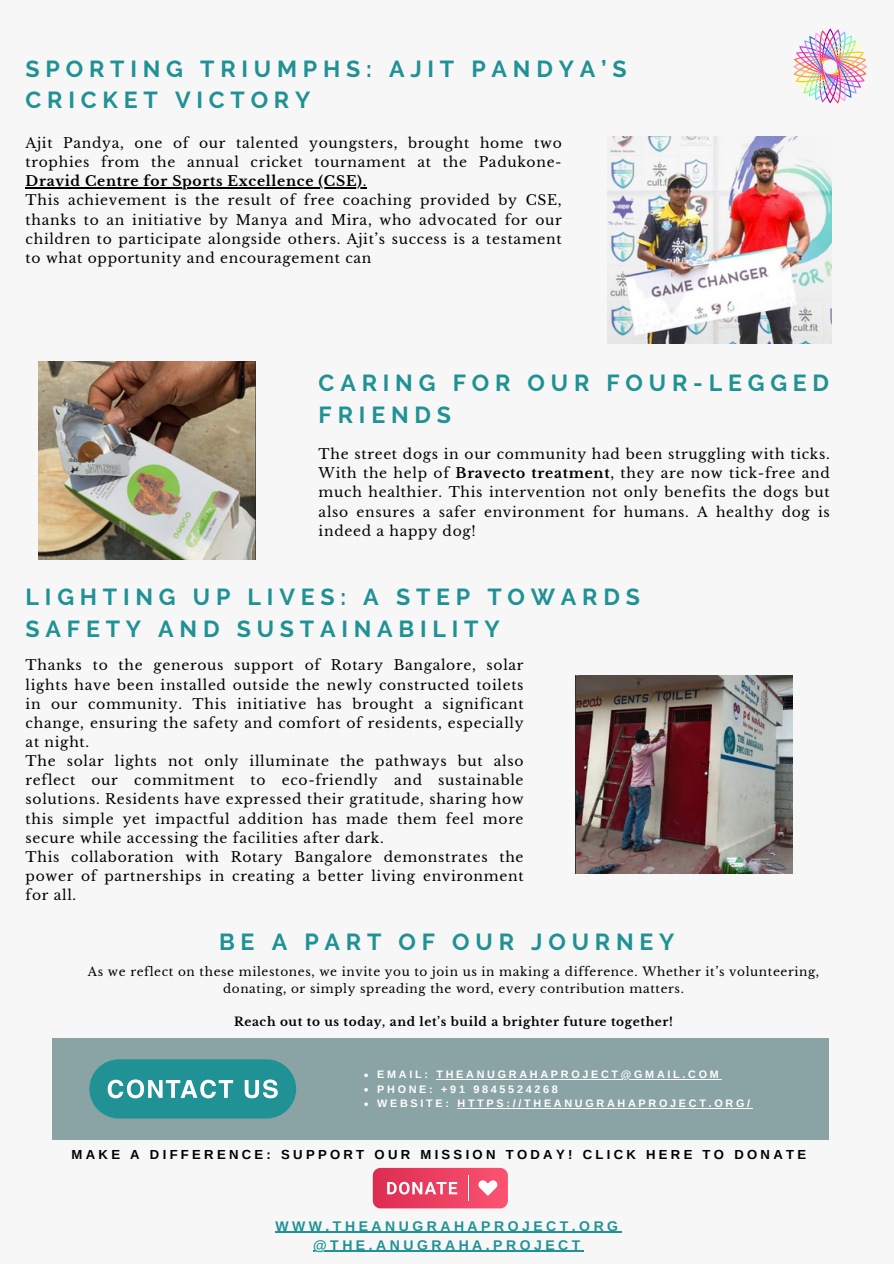
<style>
.page{position:relative;width:894px;height:1264px;background:#fff}
.page>*{position:absolute;margin:0;border:0;box-sizing:border-box;transform-origin:0 0}
.t1{font:700 23.1px/31.5px "Raleway";letter-spacing:.25em;color:#209194}
.t2{font:13.95px/19.2px "Libre Baskerville";letter-spacing:.05em;color:#000}
.t3{font:700 13.95px "Arimo";letter-spacing:.25em;color:#209194}
.t4{font:700 13.05px "Arimo";letter-spacing:.25em;color:#000}
.t5{font:12px/16.6px "Libre Baskerville";letter-spacing:.05em;color:#000;text-align:center}
.t6{font:700 12px "Libre Baskerville";letter-spacing:.05em;color:#000}
.t7{font:700 10.8px/14.4px "Arimo";letter-spacing:.25em;color:#fff}
.s1{font-weight:700}
</style>
<div class="page">
<div style="left:0;top:0;width:893px;height:1263px;background:#f7f7f7"></div>
<img style="left:793px;top:28px;width:74px;height:76px">
<img style="left:607px;top:136px;width:223px;height:207px">
<img style="left:38px;top:361px;width:217px;height:198px">
<div style="left:52px;top:1038px;width:776px;height:101px;background:#8aa3a4"></div>
<svg style="left:372px;top:1167px;width:135px;height:41px"></svg>
<img style="left:575px;top:675px;width:217px;height:198px">
<div style="left:89px;top:1059px;width:207px;height:59px;background:#209194;border-radius:30px"></div>
<svg style="left:108px;top:1079px;width:125px;height:19px"></svg>
<svg style="left:245px;top:1079px;width:33px;height:19px"></svg>
<hr style="left:26px;top:187px;width:336px;height:1px;background:#000">
<hr style="left:275px;top:1231px;width:346px;height:1px;background:#209194">
<hr style="left:313px;top:1250px;width:271px;height:1px;background:#209194">
<svg style="left:364px;top:1073px;width:4px;height:4px"></svg>
<hr style="left:436px;top:1078px;width:285px;height:1px;background:#fff">
<svg style="left:364px;top:1088px;width:4px;height:3px"></svg>
<hr style="left:457px;top:1107px;width:295px;height:1px;background:#fff">
<p class="t1" style="left:26px;top:53px;width:602px">SPORTING TRIUMPHS: AJIT PANDYA’S<br>CRICKET VICTORY</p>
<h3 class="t2" style="left:26px;top:133px;width:537px">Ajit Pandya, one of our talented youngsters, brought home two trophies from the annual cricket tournament at the Padukone-</h3>
<p class="t2" style="left:26px;top:172px;width:537px"><span class="s1">Dravid Centre for Sports Excellence (CSE)</span>.<br>This achievement is the result of free coaching provided by CSE, thanks to an initiative by Manya and Mira, who advocated for our children to participate alongside others. Ajit’s success is a testament to what opportunity and encouragement can</p>
<h1 class="t1" style="left:318px;top:367px;width:512px">CARING FOR OUR FOUR-LEGGED<br>FRIENDS</h1>
<h3 class="t2" style="left:318px;top:444px;width:512px;text-align:justify">The street dogs in our community had been struggling with ticks.<br>With the help of <span class="s1">Bravecto treatment</span>, they are now tick-free and much healthier. This intervention not only benefits the dogs but also ensures a safer environment for humans. A healthy dog is indeed a happy dog!</h3>
<h1 class="t1" style="left:26px;top:581px;width:615px">LIGHTING UP LIVES: A STEP TOWARDS<br>SAFETY AND SUSTAINABILITY</h1>
<h1 class="t2" style="left:26px;top:656px;width:499px">Thanks to the generous support of Rotary Bangalore, solar lights have been installed outside the newly constructed toilets in our community. This initiative has brought a significant change, ensuring the safety and comfort of residents, especially at night.<br>The solar lights not only illuminate the pathways but also reflect our commitment to eco-friendly and sustainable solutions. Residents have expressed their gratitude, sharing how this simple yet impactful addition has made them feel more secure while accessing the facilities after dark.<br>This collaboration with Rotary Bangalore demonstrates the power of partnerships in creating a better living environment for all.</h1>
<h3 class="t1" style="left:219px;top:926px;width:457px">BE A PART OF OUR JOURNEY</h3>
<p class="t5" style="left:88px;top:963px;width:732px">As we reflect on these milestones, we invite you to join us in making a difference. Whether it’s volunteering, donating, or simply spreading the word, every contribution matters.</p>
<h1 class="t6" style="left:234px;top:1014px;width:440px">Reach out to us today, and let’s build a brighter future together!</h1>
<p class="t7" style="left:377px;top:1067px;width:374px">EMAIL: THEANUGRAHAPROJECT@GMAIL.COM<br>PHONE: +91 9845524268<br>WEBSITE: HTTPS://THEANUGRAHAPROJECT.ORG/</p>
<h5 class="t4" style="left:72px;top:1147px;width:735px">MAKE A DIFFERENCE: SUPPORT OUR MISSION TODAY! CLICK HERE TO DONATE</h5>
<p class="t3" style="left:275px;top:1217px;width:344px">WWW.THEANUGRAHAPROJECT.ORG</p>
<p class="t3" style="left:313px;top:1236px;width:269px">@THE.ANUGRAHA.PROJECT</p>
</div>
